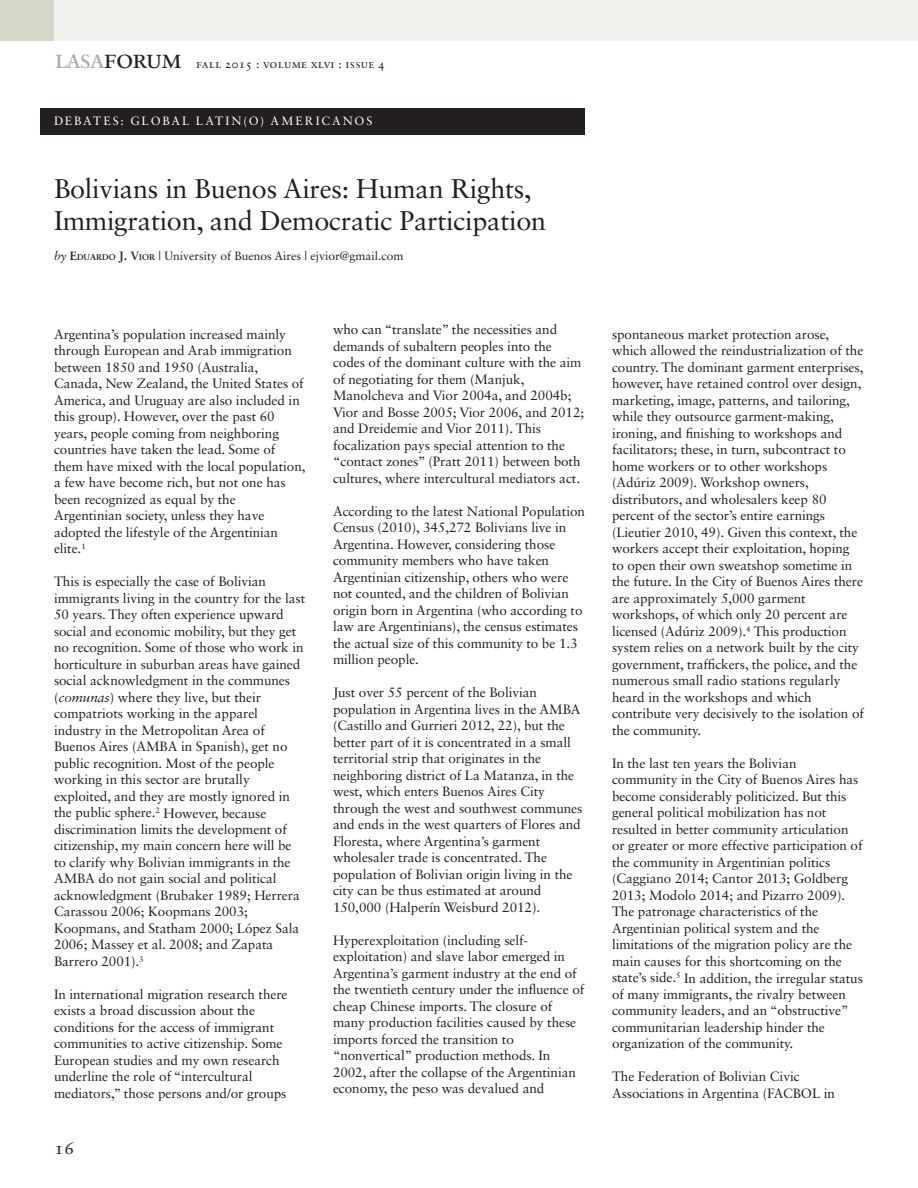
<style>
.page{position:relative;width:918px;height:1188px;background:#fff}
.page>*{position:absolute;margin:0;border:0;box-sizing:border-box;transform-origin:0 0}
.t1{font:27px/31.5px "Sabon LT Std";letter-spacing:-.01em;color:#231f20}
.t2{font:27px "Sabon Roman SC";letter-spacing:-.045em;color:#231f20}
.t3{font:18px "Sabon Roman Os F";color:#231f20}
.t4{font:13.5px/16.5px "Sabon LT Std";letter-spacing:-.005em;color:#231f20}
.t5{font:12px "Sabon LT Std";color:#231f20}
.t6{font:12px "Sabon";letter-spacing:.165em;color:#fff}
.t7{font:12px "Sabon Roman SC";letter-spacing:.02em;color:#231f20}
.s1{color:#a8a9ad}
.s2{font-style:italic}
.s3{font-family:"Sabon";font-weight:700}
.s4{font-family:"Sabon";font-weight:700;font-size:8.4px}
</style>
<div class="page">
<div style="left:40px;top:108px;width:545px;height:27px;background:#231f20"></div>
<div style="left:0;top:0;width:54px;height:40px;background:#d7d6cb"></div>
<div style="left:54px;top:0;width:864px;height:40px;background:#f1f2ed"></div>
<h1 class="t2" style="left:54px;top:42px;width:130px"><span class="s1">lasa</span>forum</h1>
<p class="t7" style="left:196px;top:56px;width:190px">fall 2015 : volume xlvi : issue 4</p>
<p class="t6" style="left:54px;top:114px;width:320px">DEBATES: GLOBAL LATIN(O) AMERICANOS</p>
<h1 class="t1" style="left:54px;top:173px;width:494px">Bolivians in Buenos Aires: Human Rights,<br>Immigration, and Democratic Participation</h1>
<p class="t5" style="left:54px;top:248px;width:351px"><span class="s2">by</span> <span class="s3">E</span><span class="s4">DUARDO</span> <span class="s3">J. V</span><span class="s4">IOR</span> | University of Buenos Aires | ejvior@gmail.com</p>
<p class="t4" style="left:54px;top:326px;width:253px">Argentina’s population increased mainly through European and Arab immigration between 1850 and 1950 (Australia, Canada, New Zealand, the United States of America, and Uruguay are also included in this group). However, over the past 60 years, people coming from neighboring countries have taken the lead. Some of them have mixed with the local population, a few have become rich, but not one has been recognized as equal by the Argentinian society, unless they have adopted the lifestyle of the Argentinian elite.<sup>1</sup></p>
<p class="t4" style="left:54px;top:573px;width:253px">This is especially the case of Bolivian immigrants living in the country for the last 50 years. They often experience upward social and economic mobility, but they get no recognition. Some of those who work in horticulture in suburban areas have gained social acknowledgment in the communes (<span class="s2">comunas</span>) where they live, but their compatriots working in the apparel industry in the Metropolitan Area of Buenos Aires (AMBA in Spanish), get no public recognition. Most of the people working in this sector are brutally exploited, and they are mostly ignored in the public sphere.<sup>2</sup> However, because discrimination limits the development of citizenship, my main concern here will be to clarify why Bolivian immigrants in the AMBA do not gain social and political acknowledgment (Brubaker 1989; Herrera Carassou 2006; Koopmans 2003; Koopmans, and Statham 2000; López Sala 2006; Massey et al. 2008; and Zapata Barrero 2001).<sup>3</sup></p>
<p class="t4" style="left:54px;top:986px;width:235px">In international migration research there exists a broad discussion about the conditions for the access of immigrant communities to active citizenship. Some European studies and my own research underline the role of “intercultural mediators,” those persons and/or groups</p>
<h2 class="t3" style="left:54px;top:1137px;width:22px">16</h2>
<p class="t4" style="left:333px;top:321px;width:253px">who can “translate” the necessities and demands of subaltern peoples into the codes of the dominant culture with the aim of negotiating for them (Manjuk, Manolcheva and Vior 2004a, and 2004b; Vior and Bosse 2005; Vior 2006, and 2012; and Dreidemie and Vior 2011). This focalization pays special attention to the “contact zones” (Pratt 2011) between both cultures, where intercultural mediators act.</p>
<p class="t4" style="left:333px;top:503px;width:254px">According to the latest National Population Census (2010), 345,272 Bolivians live in Argentina. However, considering those community members who have taken Argentinian citizenship, others who were not counted, and the children of Bolivian origin born in Argentina (who according to law are Argentinians), the census estimates the actual size of this community to be 1.3 million people.</p>
<p class="t4" style="left:333px;top:684px;width:251px">Just over 55 percent of the Bolivian population in Argentina lives in the AMBA (Castillo and Gurrieri 2012, 22), but the better part of it is concentrated in a small territorial strip that originates in the neighboring district of La Matanza, in the west, which enters Buenos Aires City through the west and southwest communes and ends in the west quarters of Flores and Floresta, where Argentina’s garment wholesaler trade is concentrated. The population of Bolivian origin living in the city can be thus estimated at around 150,000 (Halperín Weisburd 2012).</p>
<p class="t4" style="left:333px;top:932px;width:253px">Hyperexploitation (including self&shy;exploitation) and slave labor emerged in Argentina’s garment industry at the end of the twentieth century under the influence of cheap Chinese imports. The closure of many production facilities caused by these imports forced the transition to “nonvertical” production methods. In 2002, after the collapse of the Argentinian economy, the peso was devalued and</p>
<p class="t4" style="left:612px;top:326px;width:254px">spontaneous market protection arose, which allowed the reindustrialization of the country. The dominant garment enterprises, however, have retained control over design, marketing, image, patterns, and tailoring, while they outsource garment-making, ironing, and finishing to workshops and facilitators; these, in turn, subcontract to home workers or to other workshops (Adúriz 2009). Workshop owners, distributors, and wholesalers keep 80 percent of the sector’s entire earnings (Lieutier 2010, 49). Given this context, the workers accept their exploitation, hoping to open their own sweatshop sometime in the future. In the City of Buenos Aires there are approximately 5,000 garment workshops, of which only 20 percent are licensed (Adúriz 2009).<sup>4</sup> This production system relies on a network built by the city government, traffickers, the police, and the numerous small radio stations regularly heard in the workshops and which contribute very decisively to the isolation of the community.</p>
<p class="t4" style="left:612px;top:755px;width:253px">In the last ten years the Bolivian community in the City of Buenos Aires has become considerably politicized. But this general political mobilization has not resulted in better community articulation or greater or more effective participation of the community in Argentinian politics (Caggiano 2014; Cantor 2013; Goldberg 2013; Modolo 2014; and Pizarro 2009).<br>The patronage characteristics of the Argentinian political system and the limitations of the migration policy are the main causes for this shortcoming on the state’s side.<sup>5</sup> In addition, the irregular status of many immigrants, the rivalry between community leaders, and an “obstructive” communitarian leadership hinder the organization of the community.</p>
<p class="t4" style="left:612px;top:1068px;width:225px">The Federation of Bolivian Civic<br>Associations in Argentina (FACBOL in</p>
</div>
